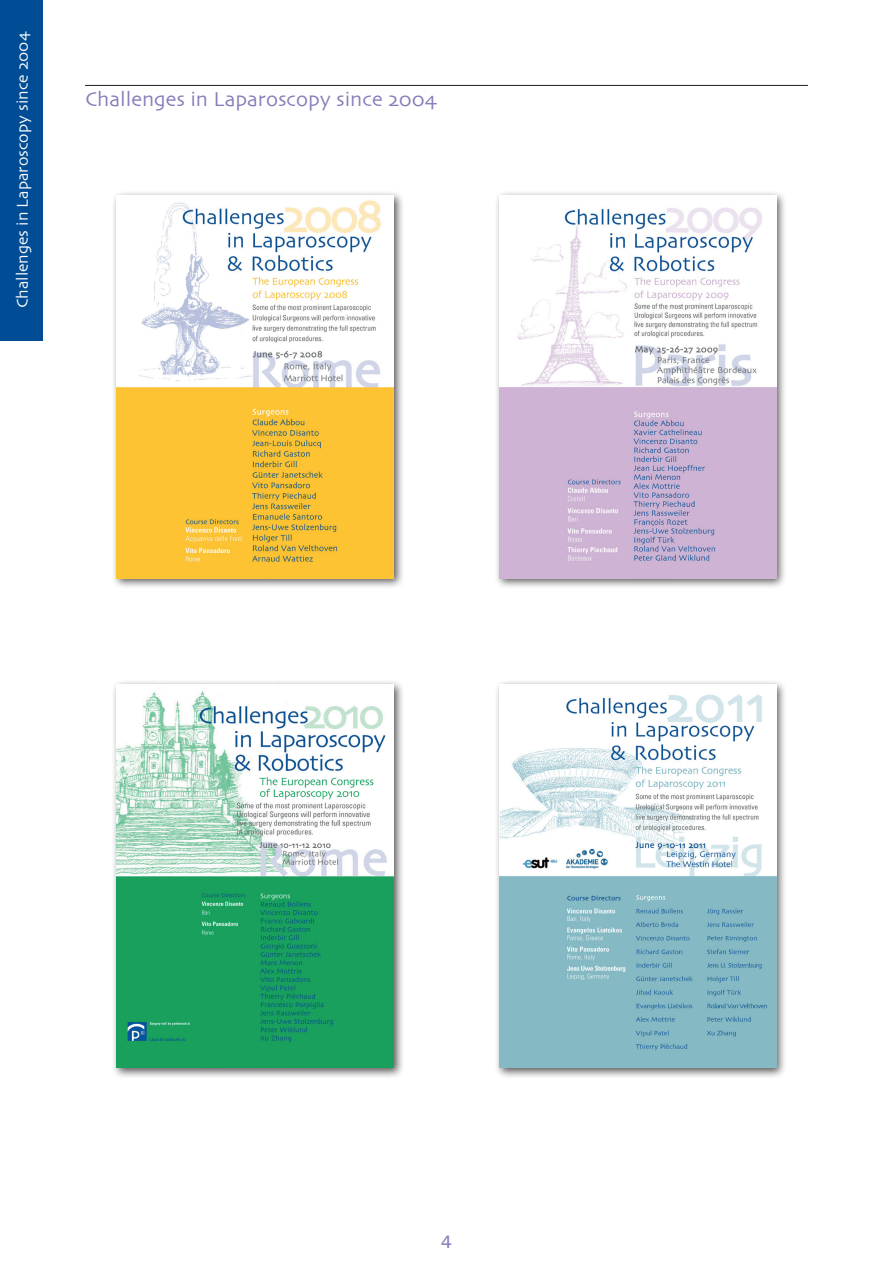
<style>
.page{position:relative;width:893px;height:1263px;background:#fff}
.page>*{position:absolute;margin:0;border:0;box-sizing:border-box;transform-origin:0 0}
.t1{font:21px "Skia";color:#877bb9}
.t2{font:500 18px "Univers";color:#877bb9}
.t3{font:16.5px "Skia";color:#fff}
</style>
<div class="page">
<div style="left:112px;top:190px;width:292px;height:399px;background:#231f20;opacity:.75"></div>
<img style="left:117px;top:195px;width:276px;height:383px">
<div style="left:494px;top:190px;width:293px;height:399px;background:#231f20;opacity:.75"></div>
<img style="left:500px;top:195px;width:276px;height:383px">
<div style="left:112px;top:679px;width:292px;height:400px;background:#231f20;opacity:.75"></div>
<img style="left:117px;top:685px;width:276px;height:382px">
<div style="left:494px;top:679px;width:293px;height:400px;background:#231f20;opacity:.75"></div>
<img style="left:500px;top:685px;width:276px;height:382px">
<hr style="left:85px;top:85px;width:723px;height:1px;background:#231f20">
<div style="left:0;top:0;width:43px;height:340px;background:#014d95"></div>
<p class="t3" style="left:13px;top:308px;width:278px;rotate:-90deg">Challenges in Laparoscopy since 2004</p>
<p class="t1" style="left:85px;top:86px;width:354px">Challenges in Laparoscopy since 2004</p>
<p class="t2" style="left:441px;top:1230px;width:13px">4</p>
</div>
